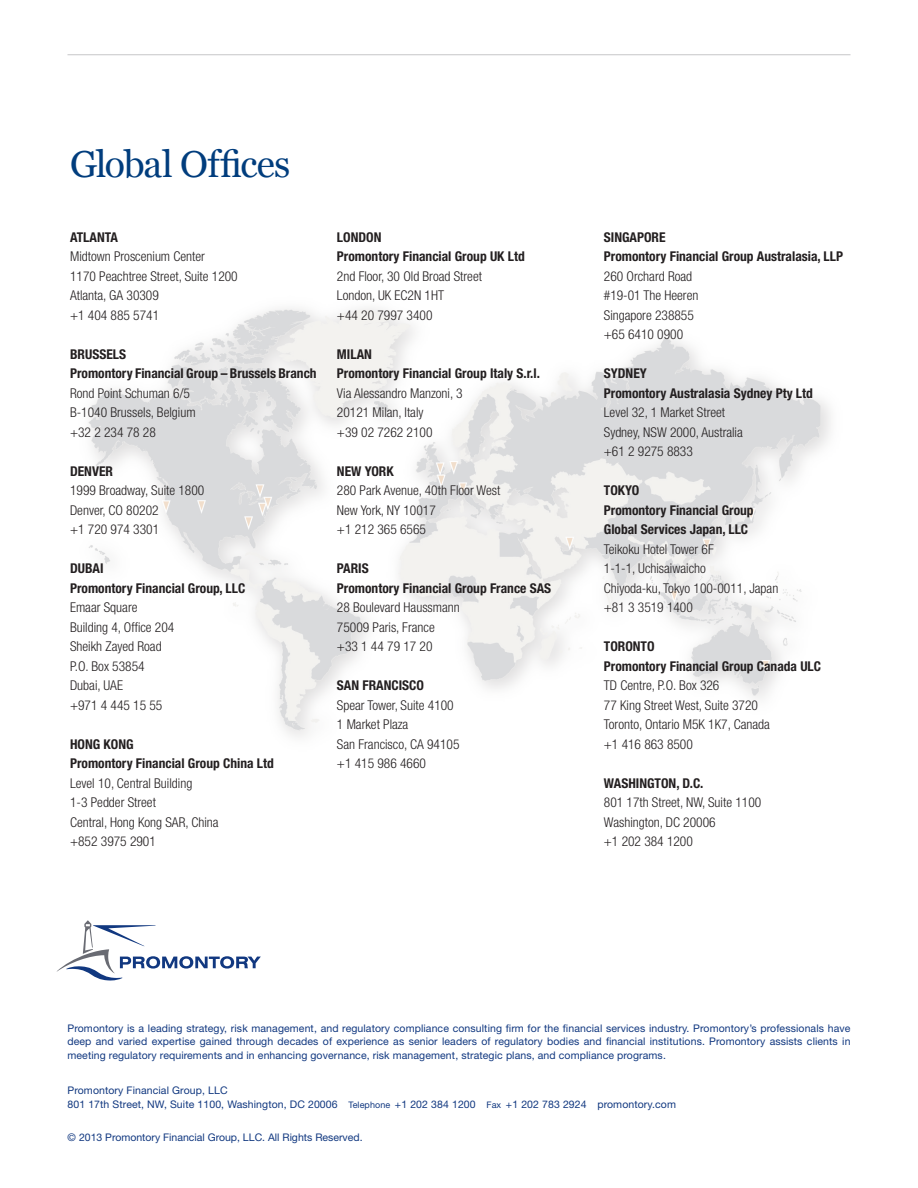
<style>
.page{position:relative;width:918px;height:1188px;background:#fff}
.page>*{position:absolute;margin:0;border:0;box-sizing:border-box;transform-origin:0 0}
.Page_Header{font:37.5px "Georgia";letter-spacing:-.02em;color:#013d7d}
.t1{font:300 condensed 13.5px "Helvetica Neue LT Std";color:#231f20}
.t2{font:700 condensed 13.5px/19.5px "Helvetica Neue LT Std";color:#231f20}
.t3{font:10.5px/13.5px "Helvetica Neue LT Std";letter-spacing:.01em;color:#113880;text-align:justify}
.s1{font-size:9px}
</style>
<div class="page">
<hr style="left:68px;top:54px;width:782px;height:1px;background:#c6c6c8">
<svg style="left:57px;top:920px;width:204px;height:61px"></svg>
<img style="left:88px;top:308px;width:743px;height:429px">
<p class="Page_Header" style="left:70px;top:141px;width:222px">Global Offices</p>
<p class="t2" style="left:70px;top:227px;width:49px">ATLANTA</p>
<p class="t1" style="left:70px;top:248px;width:136px">Midtown Proscenium Center</p>
<p class="t1" style="left:70px;top:268px;width:169px">1170 Peachtree Street, Suite 1200</p>
<p class="t1" style="left:70px;top:287px;width:90px">Atlanta, GA 30309</p>
<p class="t1" style="left:70px;top:307px;width:91px">+1 404 885 5741</p>
<p class="t2" style="left:70px;top:344px;width:58px">BRUSSELS</p>
<p class="t2" style="left:70px;top:363px;width:248px">Promontory Financial Group – Brussels Branch</p>
<p class="t1" style="left:70px;top:385px;width:121px">Rond Point Schuman 6/5</p>
<p class="t1" style="left:70px;top:404px;width:127px">B-1040 Brussels, Belgium</p>
<p class="t1" style="left:70px;top:424px;width:87px">+32 2 234 78 28</p>
<p class="t2" style="left:70px;top:461px;width:44px">DENVER</p>
<p class="t1" style="left:70px;top:482px;width:136px">1999 Broadway, Suite 1800</p>
<p class="t1" style="left:70px;top:502px;width:90px">Denver, CO 80202</p>
<p class="t1" style="left:70px;top:521px;width:91px">+1 720 974 3301</p>
<p class="t2" style="left:70px;top:558px;width:35px">DUBAI</p>
<p class="t2" style="left:70px;top:578px;width:177px">Promontory Financial Group, LLC</p>
<p class="t1" style="left:70px;top:599px;width:69px">Emaar Square</p>
<p class="t1" style="left:70px;top:619px;width:106px">Building 4, Office 204</p>
<p class="t1" style="left:70px;top:638px;width:93px">Sheikh Zayed Road</p>
<p class="t1" style="left:70px;top:658px;width:76px">P.O. Box 53854</p>
<p class="t1" style="left:70px;top:677px;width:54px">Dubai, UAE</p>
<p class="t1" style="left:70px;top:697px;width:94px">+971 4 445 15 55</p>
<p class="t2" style="left:70px;top:734px;width:65px">HONG KONG</p>
<p class="t2" style="left:70px;top:753px;width:205px">Promontory Financial Group China Ltd</p>
<p class="t1" style="left:70px;top:775px;width:124px">Level 10, Central Building</p>
<p class="t1" style="left:70px;top:794px;width:87px">1-3 Pedder Street</p>
<p class="t1" style="left:70px;top:814px;width:150px">Central, Hong Kong SAR, China</p>
<p class="t1" style="left:70px;top:833px;width:87px">+852 3975 2901</p>
<p class="t2" style="left:337px;top:227px;width:46px">LONDON</p>
<p class="t2" style="left:337px;top:246px;width:189px">Promontory Financial Group UK Ltd</p>
<p class="t1" style="left:337px;top:268px;width:147px">2nd Floor, 30 Old Broad Street</p>
<p class="t1" style="left:337px;top:287px;width:109px">London, UK EC2N 1HT</p>
<p class="t1" style="left:337px;top:307px;width:97px">+44 20 7997 3400</p>
<p class="t2" style="left:337px;top:344px;width:36px">MILAN</p>
<p class="t2" style="left:337px;top:363px;width:204px">Promontory Financial Group Italy S.r.l.</p>
<p class="t1" style="left:337px;top:385px;width:127px">Via Alessandro Manzoni, 3</p>
<p class="t1" style="left:337px;top:404px;width:88px">20121 Milan, Italy</p>
<p class="t1" style="left:337px;top:424px;width:97px">+39 02 7262 2100</p>
<p class="t2" style="left:337px;top:461px;width:58px">NEW YORK</p>
<p class="t1" style="left:337px;top:482px;width:165px">280 Park Avenue, 40th Floor West</p>
<p class="t1" style="left:337px;top:502px;width:100px">New York, NY 10017</p>
<p class="t1" style="left:337px;top:521px;width:91px">+1 212 365 6565</p>
<p class="t2" style="left:337px;top:558px;width:33px">PARIS</p>
<p class="t2" style="left:337px;top:578px;width:216px">Promontory Financial Group France SAS</p>
<p class="t1" style="left:337px;top:599px;width:124px">28 Boulevard Haussmann</p>
<p class="t1" style="left:337px;top:619px;width:99px">75009 Paris, France</p>
<p class="t1" style="left:337px;top:638px;width:97px">+33 1 44 79 17 20</p>
<p class="t2" style="left:337px;top:675px;width:89px">SAN FRANCISCO</p>
<p class="t1" style="left:337px;top:697px;width:118px">Spear Tower, Suite 4100</p>
<p class="t1" style="left:337px;top:716px;width:73px">1 Market Plaza</p>
<p class="t1" style="left:337px;top:736px;width:124px">San Francisco, CA 94105</p>
<p class="t1" style="left:337px;top:755px;width:91px">+1 415 986 4660</p>
<p class="t2" style="left:604px;top:227px;width:63px">SINGAPORE</p>
<p class="t2" style="left:604px;top:246px;width:241px">Promontory Financial Group Australasia, LLP</p>
<p class="t1" style="left:604px;top:268px;width:90px">260 Orchard Road</p>
<p class="t1" style="left:604px;top:287px;width:96px">#19-01 The Heeren</p>
<p class="t1" style="left:604px;top:307px;width:92px">Singapore 238855</p>
<p class="t1" style="left:604px;top:326px;width:81px">+65 6410 0900</p>
<p class="t2" style="left:604px;top:363px;width:45px">SYDNEY</p>
<p class="t2" style="left:604px;top:383px;width:211px">Promontory Australasia Sydney Pty Ltd</p>
<p class="t1" style="left:604px;top:404px;width:123px">Level 32, 1 Market Street</p>
<p class="t1" style="left:604px;top:424px;width:141px">Sydney, NSW 2000, Australia</p>
<p class="t1" style="left:604px;top:443px;width:91px">+61 2 9275 8833</p>
<p class="t2" style="left:604px;top:480px;width:37px">TOKYO</p>
<p class="t2" style="left:604px;top:500px;width:151px">Promontory Financial Group<br>Global Services Japan, LLC</p>
<p class="t1" style="left:604px;top:541px;width:111px">Teikoku Hotel Tower 6F</p>
<p class="t1" style="left:604px;top:560px;width:104px">1-1-1, Uchisaiwaicho</p>
<p class="t1" style="left:604px;top:580px;width:176px">Chiyoda-ku, Tokyo 100-0011, Japan</p>
<p class="t1" style="left:604px;top:599px;width:91px">+81 3 3519 1400</p>
<p class="t2" style="left:604px;top:636px;width:52px">TORONTO</p>
<p class="t2" style="left:604px;top:656px;width:219px">Promontory Financial Group Canada ULC</p>
<p class="t1" style="left:604px;top:677px;width:117px">TD Centre, P.O. Box 326</p>
<p class="t1" style="left:604px;top:697px;width:156px">77 King Street West, Suite 3720</p>
<p class="t1" style="left:604px;top:716px;width:168px">Toronto, Ontario M5K 1K7, Canada</p>
<p class="t1" style="left:604px;top:736px;width:91px">+1 416 863 8500</p>
<p class="t2" style="left:604px;top:773px;width:101px">WASHINGTON, D.C.</p>
<p class="t1" style="left:604px;top:794px;width:159px">801 17th Street, NW, Suite 1100</p>
<p class="t1" style="left:604px;top:814px;width:113px">Washington, DC 20006</p>
<p class="t1" style="left:604px;top:833px;width:91px">+1 202 384 1200</p>
<p class="t3" style="left:68px;top:1021px;width:785px">Promontory is a leading strategy, risk management, and regulatory compliance consulting firm for the financial services industry. Promontory’s professionals have deep and varied expertise gained through decades of experience as senior leaders of regulatory bodies and financial institutions. Promontory assists clients in meeting regulatory requirements and in enhancing governance, risk management, strategic plans, and compliance programs.</p>
<p class="t3" style="left:68px;top:1084px;width:162px">Promontory Financial Group, LLC</p>
<p class="t3" style="left:68px;top:1097px;width:610px">801 17th Street, NW, Suite 1100, Washington, DC 20006 <span class="s1">Telephone</span> +1 202 384 1200 <span class="s1">Fax</span> +1 202 783 2924 promontory.com</p>
<p class="t3" style="left:68px;top:1131px;width:297px">© 2013 Promontory Financial Group, LLC. All Rights Reserved.</p>
</div>
